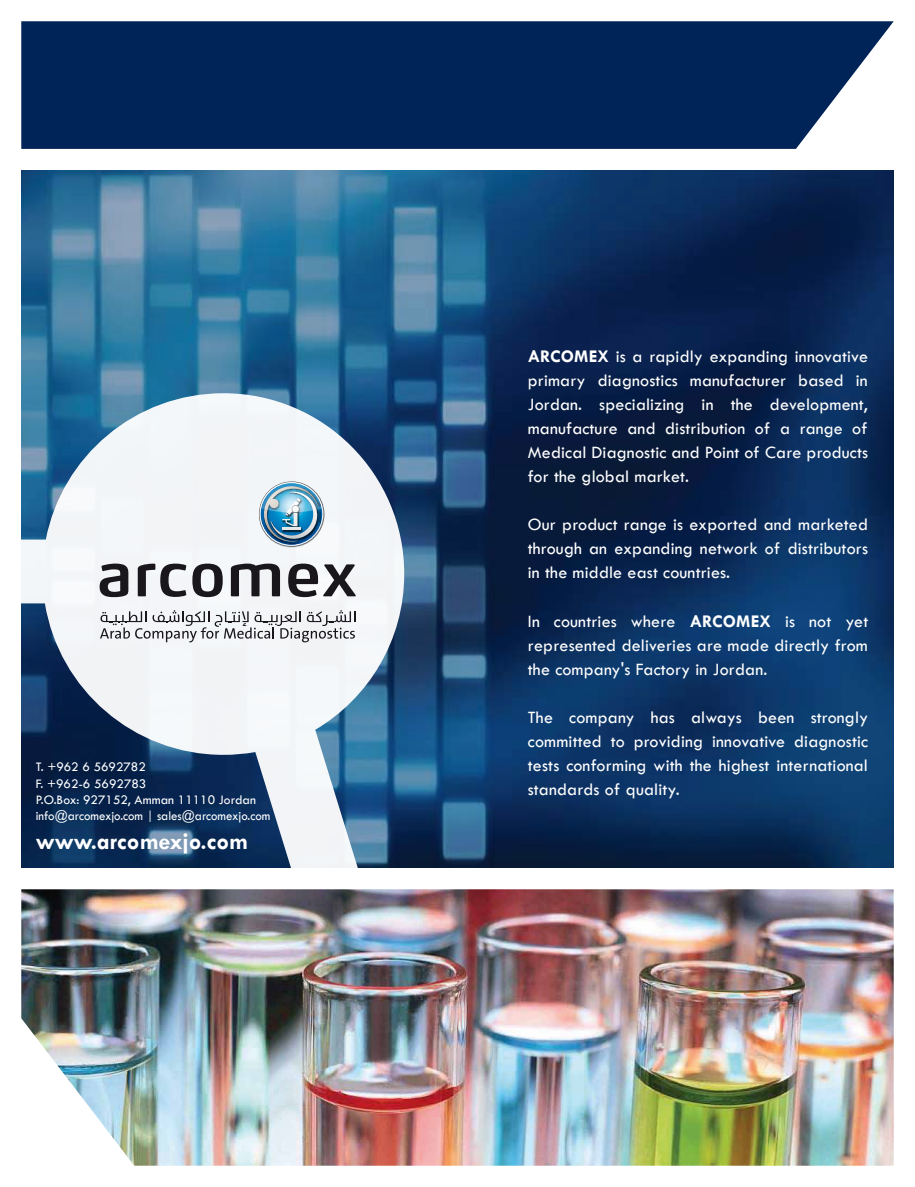
<style>
.page{position:relative;width:915px;height:1187px;background:#fff}
.page>*{position:absolute;margin:0;border:0;box-sizing:border-box;transform-origin:0 0}
.t1{font:700 24px "Tw Cen";color:#fff}
.t2{font:18px/24px "Tw Cen";letter-spacing:.01em;color:#fff;text-align:justify}
.t3{font:13.5px/16.2px "Tw Cen";color:#fff}
.s1{font-weight:700}
</style>
<div class="page">
<img style="left:21px;top:889px;width:872px;height:276px">
<svg style="left:21px;top:21px;width:872px;height:128px;background:#0e3061"></svg>
<img style="left:21px;top:170px;width:872px;height:697px">
<svg style="left:21px;top:393px;width:383px;height:475px;fill:#f2f3f6"></svg>
<img style="left:263px;top:542px;width:57px;height:2px">
<svg style="left:260px;top:512px;width:60px;height:30px;background:#5791b1"></svg>
<svg style="left:260px;top:482px;width:62px;height:30px"></svg>
<div style="left:260px;top:482px;width:63px;height:63px;border:1px solid #fff;border-radius:50%"></div>
<svg style="left:100px;top:563px;width:28px;height:34px"></svg>
<svg style="left:138px;top:563px;width:48px;height:34px"></svg>
<svg style="left:192px;top:563px;width:31px;height:34px"></svg>
<svg style="left:231px;top:563px;width:49px;height:33px"></svg>
<svg style="left:288px;top:563px;width:67px;height:34px"></svg>
<svg style="left:100px;top:610px;width:255px;height:32px"></svg>
<p class="t3" style="left:36px;top:759px;width:236px">T. +962 6 5692782<br>F. +962-6 5692783<br>P.O.Box: 927152, Amman 11110 Jordan info@arcomexjo.com | sales@arcomexjo.com</p>
<h1 class="t1" style="left:36px;top:826px;width:214px">www.arcomexjo.com</h1>
<p class="t2" style="left:527px;top:344px;width:342px"><span class="s1">ARCOMEX</span> is a rapidly expanding innovative primary diagnostics manufacturer based in Jordan. specializing in the development, manufacture and distribution of a range of Medical Diagnostic and Point of Care products for the global market.</p>
<p class="t2" style="left:527px;top:512px;width:341px">Our product range is exported and marketed through an expanding network of distributors in the middle east countries.</p>
<p class="t2" style="left:527px;top:608px;width:342px">In countries where <span class="s1">ARCOMEX</span> is not yet represented deliveries are made directly from the company's Factory in Jordan.</p>
<p class="t2" style="left:527px;top:704px;width:342px">The company has always been strongly committed to providing innovative diagnostic tests conforming with the highest international standards of quality.</p>
</div>
